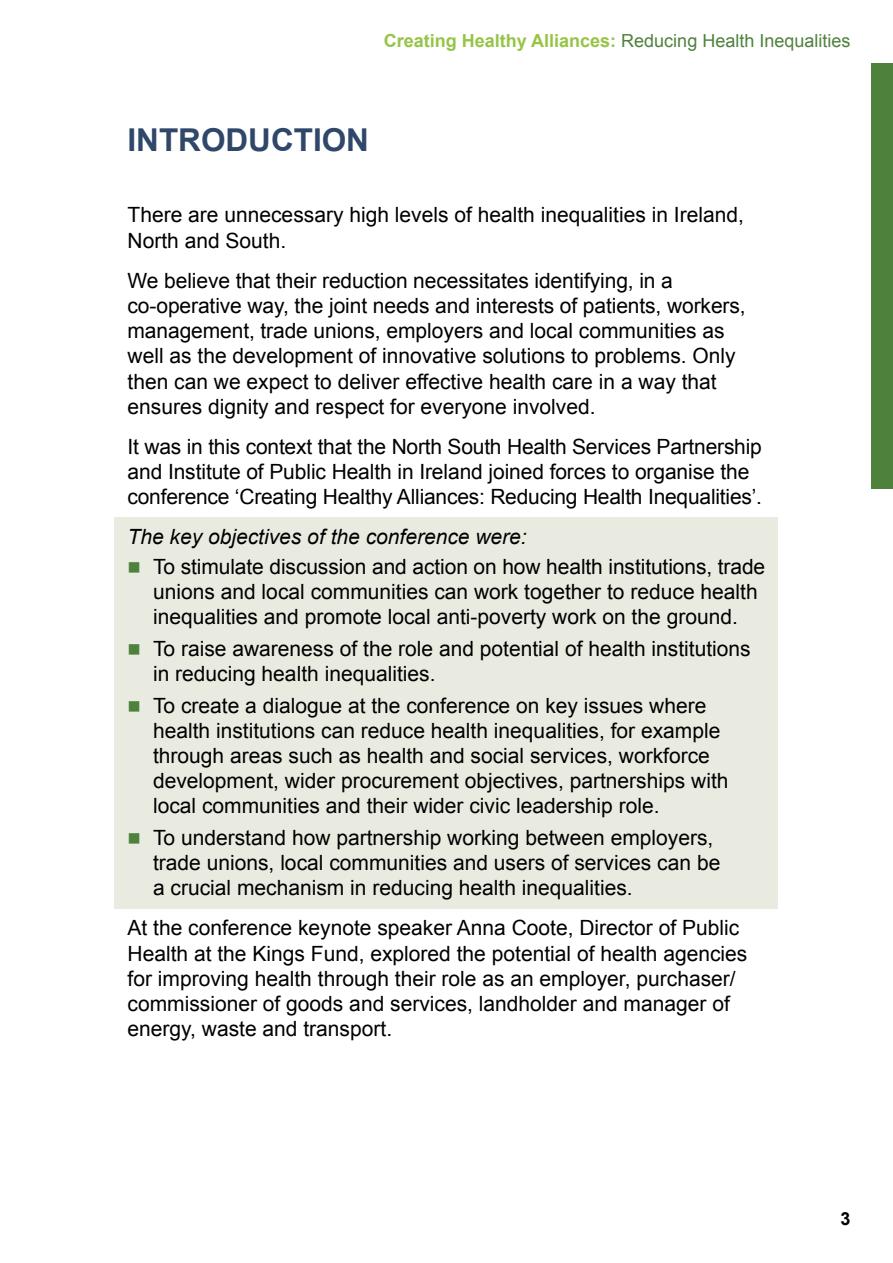
<style>
.page{position:relative;width:893px;height:1263px;background:#fff}
.page>*{position:absolute;margin:0;border:0;box-sizing:border-box;transform-origin:0 0}
.t1{font:700 31.5px "Arial";color:#2f4768}
.t2{font:21px/25.2px "Arial";color:#000}
.t3{font:italic 21px "Arial";color:#000}
.t4{font:18px "Arial";color:#4e813c}
.t5{font:700 18px "Arial";color:#000}
.s1{font-weight:700;color:#96c447}
.s2{color:#4e813c}
</style>
<div class="page">
<div style="left:872px;top:64px;width:21px;height:425px;background:#4e813c"></div>
<div style="left:115px;top:518px;width:663px;height:391px;background:#eaebe0"></div>
<p class="t4" style="left:384px;top:31px;width:468px"><span class="s1">Creating Healthy Alliances:</span> Reducing Health Inequalities</p>
<h1 class="t1" style="left:128px;top:122px;width:243px">INTRODUCTION</h1>
<p class="t2" style="left:128px;top:202px;width:618px">There are unnecessary high levels of health inequalities in Ireland,<br>North and South.</p>
<p class="t2" style="left:128px;top:268px;width:620px">We believe that their reduction necessitates identifying, in a co-operative way, the joint needs and interests of patients, workers, management, trade unions, employers and local communities as well as the development of innovative solutions to problems. Only then can we expect to deliver effective health care in a way that ensures dignity and respect for everyone involved.</p>
<p class="t2" style="left:128px;top:434px;width:636px">It was in this context that the North South Health Services Partnership and Institute of Public Health in Ireland joined forces to organise the conference ‘Creating Healthy Alliances: Reducing Health Inequalities’.</p>
<p class="t3" style="left:128px;top:525px;width:401px">The key objectives of the conference were:</p>
<p class="t2" style="left:153px;top:554px;width:614px;text-indent:-26px"><span class="s2">■</span> To stimulate discussion and action on how health institutions, trade unions and local communities can work together to reduce health inequalities and promote local anti-poverty work on the ground.</p>
<p class="t2" style="left:153px;top:636px;width:599px;text-indent:-26px"><span class="s2">■</span> To raise awareness of the role and potential of health institutions in reducing health inequalities.</p>
<p class="t2" style="left:153px;top:693px;width:577px;text-indent:-26px"><span class="s2">■</span> To create a dialogue at the conference on key issues where health institutions can reduce health inequalities, for example through areas such as health and social services, workforce development, wider procurement objectives, partnerships with local communities and their wider civic leadership role.</p>
<p class="t2" style="left:153px;top:825px;width:569px;text-indent:-26px"><span class="s2">■</span> To understand how partnership working between employers, trade unions, local communities and users of services can be a crucial mechanism in reducing health inequalities.</p>
<p class="t2" style="left:128px;top:915px;width:621px">At the conference keynote speaker Anna Coote, Director of Public Health at the Kings Fund, explored the potential of health agencies for improving health through their role as an employer, purchaser/ commissioner of goods and services, landholder and manager of energy, waste and transport.</p>
<p class="t5" style="left:840px;top:1208px;width:12px">3</p>
</div>
